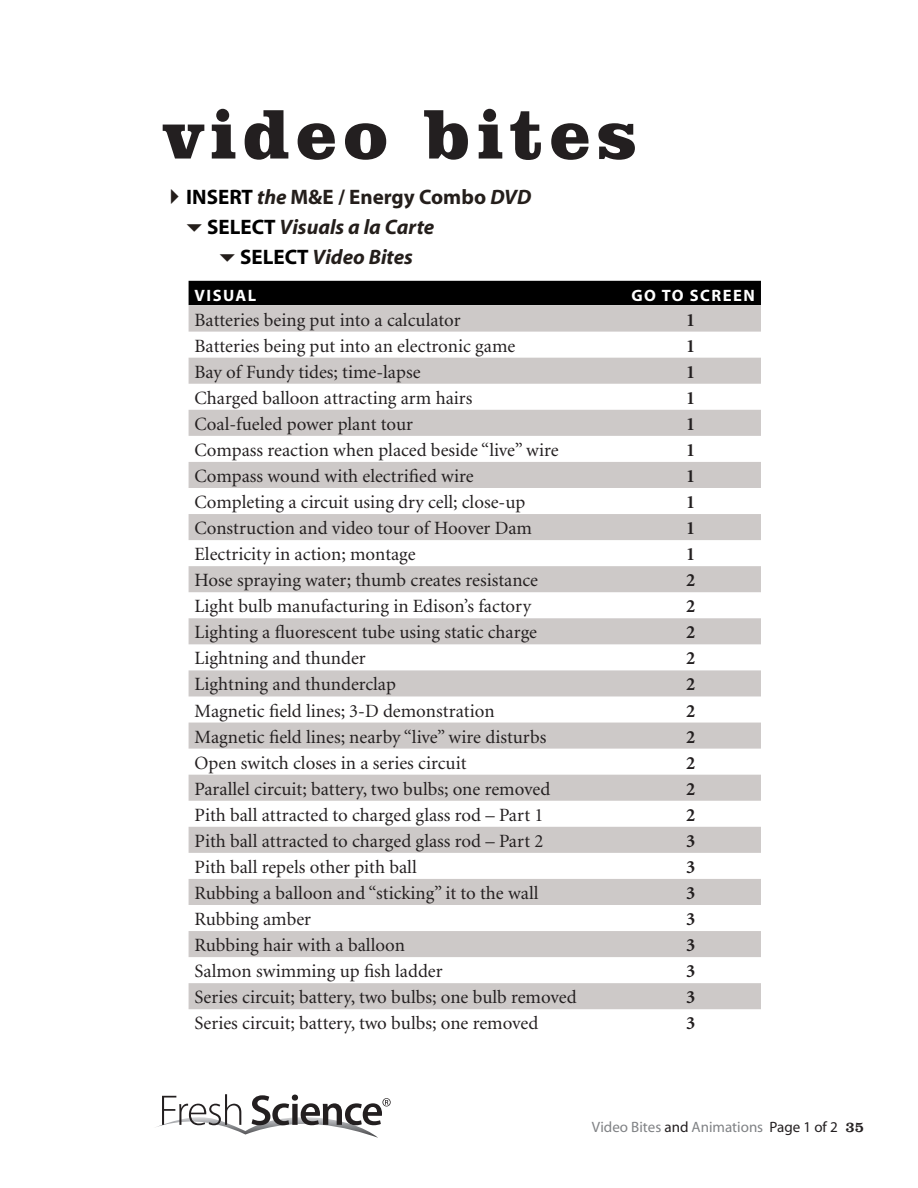
<style>
.page{position:relative;width:918px;height:1188px;background:#fff}
.page>*{position:absolute;margin:0;border:0;box-sizing:border-box;transform-origin:0 0}
.t1{font:900 72px "Clarendon BT";letter-spacing:.09em;color:#231f20}
.t2{font:italic 700 21px "Myriad";color:#241e1b}
.t3{font:700 21px "Myriad";color:#241e1b}
.t4{font:18.75px "Minion";color:#231f20}
.t5{font:700 18.75px "Minion";color:#231f20}
.t6{font:700 16.5px "Myriad";letter-spacing:.09em;color:#fff}
.t7{font:15px "Myriad";color:#808285}
.s1{color:#000}
.s2{font-style:italic}
.s3{font-style:normal;color:#000}
.s4{color:#231f20}
.s5{font-family:"Clarendon BT";color:#231f20}
</style>
<div class="page">
<svg style="left:157px;top:1094px;width:234px;height:44px"></svg>
<div style="left:189px;top:281px;width:572px;height:24px;background:#000"></div>
<svg style="left:189px;top:306px;width:572px;height:703px;fill:#cdc9c8"></svg>
<h1 class="t1" style="left:162px;top:89px;width:477px">video bites</h1>
<p class="t3" style="left:162px;top:186px;width:371px">✔<span class="s1">INSERT</span> <span class="s2">the</span> M&amp;E / Energy Combo <span class="s2">DVD</span></p>
<p class="t2" style="left:207px;top:216px;width:229px"><span class="s3">SELECT</span> Visuals a la Carte</p>
<p class="t2" style="left:240px;top:246px;width:174px"><span class="s3">SELECT</span> Video Bites</p>
<p class="t6" style="left:195px;top:287px;width:63px">VISUAL</p>
<p class="t6" style="left:632px;top:287px;width:125px">GO TO SCREEN</p>
<p class="t4" style="left:195px;top:310px;width:268px">Batteries being put into a calculator</p>
<p class="t5" style="left:686px;top:310px;width:11px">1</p>
<p class="t4" style="left:195px;top:336px;width:322px">Batteries being put into an electronic game</p>
<p class="t5" style="left:686px;top:336px;width:11px">1</p>
<p class="t4" style="left:195px;top:363px;width:227px">Bay of Fundy tides; time-lapse</p>
<p class="t5" style="left:686px;top:362px;width:11px">1</p>
<p class="t4" style="left:195px;top:389px;width:279px">Charged balloon attracting arm hairs</p>
<p class="t5" style="left:686px;top:388px;width:11px">1</p>
<p class="t4" style="left:195px;top:415px;width:220px">Coal-fueled power plant tour</p>
<p class="t5" style="left:686px;top:414px;width:11px">1</p>
<p class="t4" style="left:195px;top:441px;width:365px">Compass reaction when placed beside “live” wire</p>
<p class="t5" style="left:686px;top:440px;width:11px">1</p>
<p class="t4" style="left:195px;top:467px;width:281px">Compass wound with electrified wire</p>
<p class="t5" style="left:686px;top:466px;width:11px">1</p>
<p class="t4" style="left:195px;top:493px;width:332px">Completing a circuit using dry cell; close-up</p>
<p class="t5" style="left:686px;top:492px;width:11px">1</p>
<p class="t4" style="left:195px;top:519px;width:339px">Construction and video tour of Hoover Dam</p>
<p class="t5" style="left:686px;top:519px;width:11px">1</p>
<p class="t4" style="left:195px;top:545px;width:223px">Electricity in action; montage</p>
<p class="t5" style="left:686px;top:545px;width:11px">1</p>
<p class="t4" style="left:195px;top:571px;width:345px">Hose spraying water; thumb creates resistance</p>
<p class="t5" style="left:686px;top:571px;width:11px">2</p>
<p class="t4" style="left:195px;top:597px;width:338px">Light bulb manufacturing in Edison’s factory</p>
<p class="t5" style="left:686px;top:597px;width:11px">2</p>
<p class="t4" style="left:195px;top:623px;width:344px">Lighting a fluorescent tube using static charge</p>
<p class="t5" style="left:686px;top:623px;width:11px">2</p>
<p class="t4" style="left:195px;top:649px;width:173px">Lightning and thunder</p>
<p class="t5" style="left:686px;top:649px;width:11px">2</p>
<p class="t4" style="left:195px;top:675px;width:203px">Lightning and thunderclap</p>
<p class="t5" style="left:686px;top:675px;width:11px">2</p>
<p class="t4" style="left:195px;top:701px;width:302px">Magnetic field lines; 3-D demonstration</p>
<p class="t5" style="left:686px;top:701px;width:11px">2</p>
<p class="t4" style="left:195px;top:727px;width:353px">Magnetic field lines; nearby “live” wire disturbs</p>
<p class="t5" style="left:686px;top:727px;width:11px">2</p>
<p class="t4" style="left:195px;top:753px;width:273px">Open switch closes in a series circuit</p>
<p class="t5" style="left:686px;top:753px;width:11px">2</p>
<p class="t4" style="left:195px;top:780px;width:357px">Parallel circuit; battery, two bulbs; one removed</p>
<p class="t5" style="left:686px;top:779px;width:11px">2</p>
<p class="t4" style="left:195px;top:806px;width:350px">Pith ball attracted to charged glass rod – Part 1</p>
<p class="t5" style="left:686px;top:805px;width:11px">2</p>
<p class="t4" style="left:195px;top:832px;width:350px">Pith ball attracted to charged glass rod – Part 2</p>
<p class="t5" style="left:686px;top:831px;width:11px">3</p>
<p class="t4" style="left:195px;top:858px;width:224px">Pith ball repels other pith ball</p>
<p class="t5" style="left:686px;top:857px;width:11px">3</p>
<p class="t4" style="left:195px;top:884px;width:345px">Rubbing a balloon and “sticking” it to the wall</p>
<p class="t5" style="left:686px;top:883px;width:11px">3</p>
<p class="t4" style="left:195px;top:910px;width:118px">Rubbing amber</p>
<p class="t5" style="left:686px;top:909px;width:11px">3</p>
<p class="t4" style="left:195px;top:936px;width:212px">Rubbing hair with a balloon</p>
<p class="t5" style="left:686px;top:936px;width:11px">3</p>
<p class="t4" style="left:195px;top:962px;width:250px">Salmon swimming up fish ladder</p>
<p class="t5" style="left:686px;top:962px;width:11px">3</p>
<p class="t4" style="left:195px;top:988px;width:384px">Series circuit; battery, two bulbs; one bulb removed</p>
<p class="t5" style="left:686px;top:988px;width:11px">3</p>
<p class="t4" style="left:195px;top:1014px;width:345px">Series circuit; battery, two bulbs; one removed</p>
<p class="t5" style="left:686px;top:1014px;width:11px">3</p>
<p class="t7" style="left:592px;top:1119px;width:274px">Video Bites <span class="s4">and</span> Animations <span class="s4">Page 1 of 2</span> <span class="s5">35</span></p>
</div>
